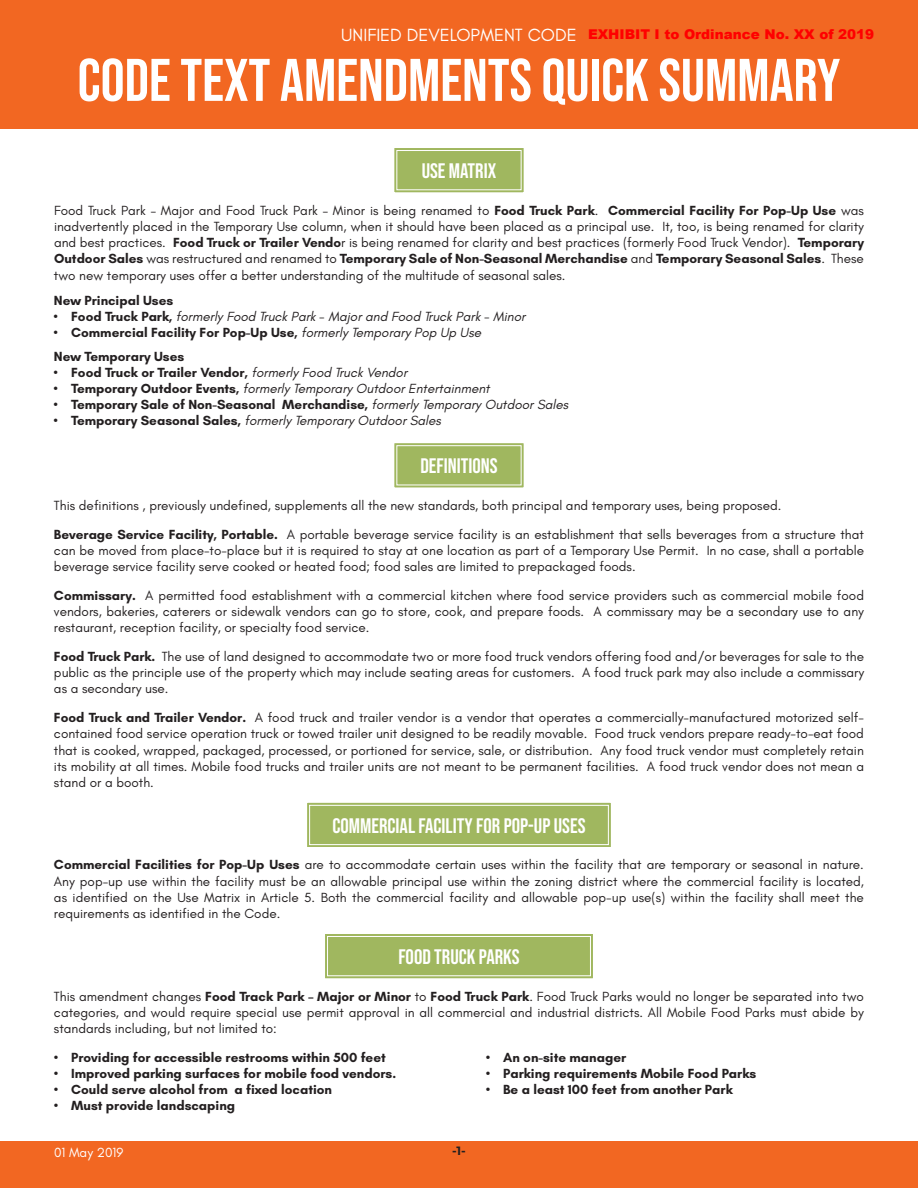
<style>
.page{position:relative;width:918px;height:1188px;background:#fff}
.page>*{position:absolute;margin:0;border:0;box-sizing:border-box;transform-origin:0 0}
.t1{font:60px "Bebas Neue";color:#fff}
.t2{font:21px "Bebas Neue";color:#fff}
.t3{font:18px "Glacial Indifference";color:#fff}
.t4{font:13.5px/16.2px "Glacial Indifference";color:#231f20;text-align:justify}
.t5{font:700 13.5px "Glacial Indifference";color:#231f20}
.t6{font:italic 13.5px "Glacial Indifference";color:#231f20}
.t7{font:900 13.5px "Arial";color:#f00}
.t8{font:13.5px "Glacial Indifference";color:#fff}
.t9{font:700 12px "Montserrat";color:#231f20}
.s1{font-weight:700}
.s2{font-weight:700;font-style:normal}
.s3{font-weight:400;font-style:italic}
</style>
<div class="page">
<div style="left:0;top:1142px;width:918px;height:46px;background:#f26722"></div>
<div style="left:394px;top:148px;width:130px;height:45px;background:#a0b75f"></div>
<div style="left:396px;top:150px;width:126px;height:40px;border:1px solid #fff"></div>
<svg style="left:394px;top:443px;width:130px;height:45px;background:#a3b964"></svg>
<div style="left:396px;top:445px;width:126px;height:40px;border:1px solid #fff"></div>
<svg style="left:307px;top:802px;width:304px;height:45px;background:#a2b863"></svg>
<div style="left:309px;top:805px;width:300px;height:40px;border:1px solid #fff"></div>
<div style="left:325px;top:934px;width:268px;height:45px;background:#a0b75f"></div>
<div style="left:327px;top:936px;width:264px;height:40px;border:1px solid #fff"></div>
<div style="left:0;top:0;width:918px;height:128px;background:#f26722"></div>
<p class="t3" style="left:341px;top:25px;width:237px">UNIFIED DEVELOPMENT CODE</p>
<p class="t1" style="left:78px;top:46px;width:764px">CODE TEXT AMENDMENTS QUICK SUMMARY</p>
<p class="t7" style="left:588px;top:25px;width:288px">EXHIBIT I to Ordinance No. XX of 2019</p>
<p class="t2" style="left:422px;top:159px;width:76px">USE MATRIX</p>
<p class="t4" style="left:54px;top:202px;width:812px">Food Truck Park – Major and Food Truck Park – Minor is being renamed to <span class="s1">Food Truck Park</span>. <span class="s1">Commercial Facility For Pop-Up Use</span> was inadvertently placed in the Temporary Use column, when it should have been placed as a principal use. It, too, is being renamed for clarity and best practices. <span class="s1">Food Truck or Trailer Vendo</span>r is being renamed for clarity and best practices (formerly Food Truck Vendor). <span class="s1">Temporary Outdoor Sales</span> was restructured and renamed to <span class="s1">Temporary Sale of Non-Seasonal Merchandise</span> and <span class="s1">Temporary Seasonal Sales</span>. These two new temporary uses offer a better understanding of the multitude of seasonal sales.</p>
<p class="t5" style="left:54px;top:292px;width:121px">New Principal Uses</p>
<p class="t6" style="left:54px;top:309px;width:473px"><span class="s2">• Food Truck Park,</span> formerly Food Truck Park - Major and Food Truck Park - Minor</p>
<p class="t5" style="left:54px;top:324px;width:429px">• Commercial Facility For Pop-Up Use, <span class="s3">formerly Temporary Pop Up Use</span></p>
<p class="t5" style="left:54px;top:348px;width:132px">New Temporary Uses</p>
<p class="t5" style="left:54px;top:364px;width:355px">• Food Truck or Trailer Vendor, <span class="s3">formerly Food Truck Vendor</span></p>
<p class="t6" style="left:54px;top:381px;width:437px"><span class="s2">• Temporary Outdoor Events,</span> formerly Temporary Outdoor Entertainment</p>
<p class="t5" style="left:54px;top:396px;width:516px">• Temporary Sale of Non-Seasonal Merchandise, <span class="s3">formerly Temporary Outdoor Sales</span></p>
<p class="t6" style="left:54px;top:413px;width:389px"><span class="s2">• Temporary Seasonal Sales,</span> formerly Temporary Outdoor Sales</p>
<p class="t2" style="left:420px;top:454px;width:79px">DEFINITIONS</p>
<p class="t4" style="left:54px;top:497px;width:729px">This definitions , previously undefined, supplements all the new standards, both principal and temporary uses, being proposed.</p>
<p class="t4" style="left:54px;top:526px;width:812px"><span class="s1">Beverage Service Facility, Portable.</span> A portable beverage service facility is an establishment that sells beverages from a structure that can be moved from place-to-place but it is required to stay at one location as part of a Temporary Use Permit. In no case, shall a portable beverage service facility serve cooked or heated food; food sales are limited to prepackaged foods.</p>
<p class="t4" style="left:54px;top:587px;width:812px"><span class="s1">Commissary.</span> A permitted food establishment with a commercial kitchen where food service providers such as commercial mobile food vendors, bakeries, caterers or sidewalk vendors can go to store, cook, and prepare foods. A commissary may be a secondary use to any restaurant, reception facility, or specialty food service.</p>
<p class="t4" style="left:54px;top:649px;width:812px"><span class="s1">Food Truck Park.</span> The use of land designed to accommodate two or more food truck vendors offering food and/or beverages for sale to the public as the principle use of the property which may include seating areas for customers. A food truck park may also include a commissary as a secondary use.</p>
<p class="t4" style="left:54px;top:710px;width:812px"><span class="s1">Food Truck and Trailer Vendor.</span> A food truck and trailer vendor is a vendor that operates a commercially-manufactured motorized self&shy;contained food service operation truck or towed trailer unit designed to be readily movable. Food truck vendors prepare ready-to-eat food that is cooked, wrapped, packaged, processed, or portioned for service, sale, or distribution. Any food truck vendor must completely retain its mobility at all times. Mobile food trucks and trailer units are not meant to be permanent facilities. A food truck vendor does not mean a stand or a booth.</p>
<p class="t2" style="left:332px;top:814px;width:255px">COMMERCIAL FACILITY FOR POP-UP USES</p>
<p class="t4" style="left:54px;top:857px;width:812px"><span class="s1">Commercial Facilities for Pop-Up Uses</span> are to accommodate certain uses within the facility that are temporary or seasonal in nature.<br>Any pop-up use within the facility must be an allowable principal use within the zoning district where the commercial facility is located, as identified on the Use Matrix in Article 5. Both the commercial facility and allowable pop-up use(s) within the facility shall meet the requirements as identified in the Code.</p>
<p class="t2" style="left:398px;top:945px;width:123px">FOOD TRUCK PARKS</p>
<p class="t4" style="left:54px;top:988px;width:811px">This amendment changes <span class="s1">Food Track Park – Major or Minor</span> to <span class="s1">Food Truck Park</span>. Food Truck Parks would no longer be separated into two categories, and would require special use permit approval in all commercial and industrial districts. All Mobile Food Parks must abide by standards including, but not limited to:</p>
<p class="t5" style="left:54px;top:1049px;width:333px">• Providing for accessible restrooms within 500 feet</p>
<p class="t5" style="left:486px;top:1049px;width:142px">• An on-site manager</p>
<p class="t5" style="left:54px;top:1065px;width:344px">• Improved parking surfaces for mobile food vendors.</p>
<p class="t5" style="left:486px;top:1065px;width:272px">• Parking requirements Mobile Food Parks</p>
<p class="t5" style="left:54px;top:1081px;width:280px">• Could serve alcohol from a fixed location</p>
<p class="t5" style="left:486px;top:1081px;width:248px">• Be a least 100 feet from another Park</p>
<p class="t5" style="left:54px;top:1098px;width:183px">• Must provide landscaping</p>
<p class="t8" style="left:54px;top:1145px;width:71px">01 May 2019</p>
<p class="t9" style="left:452px;top:1142px;width:15px">-1-</p>
</div>
